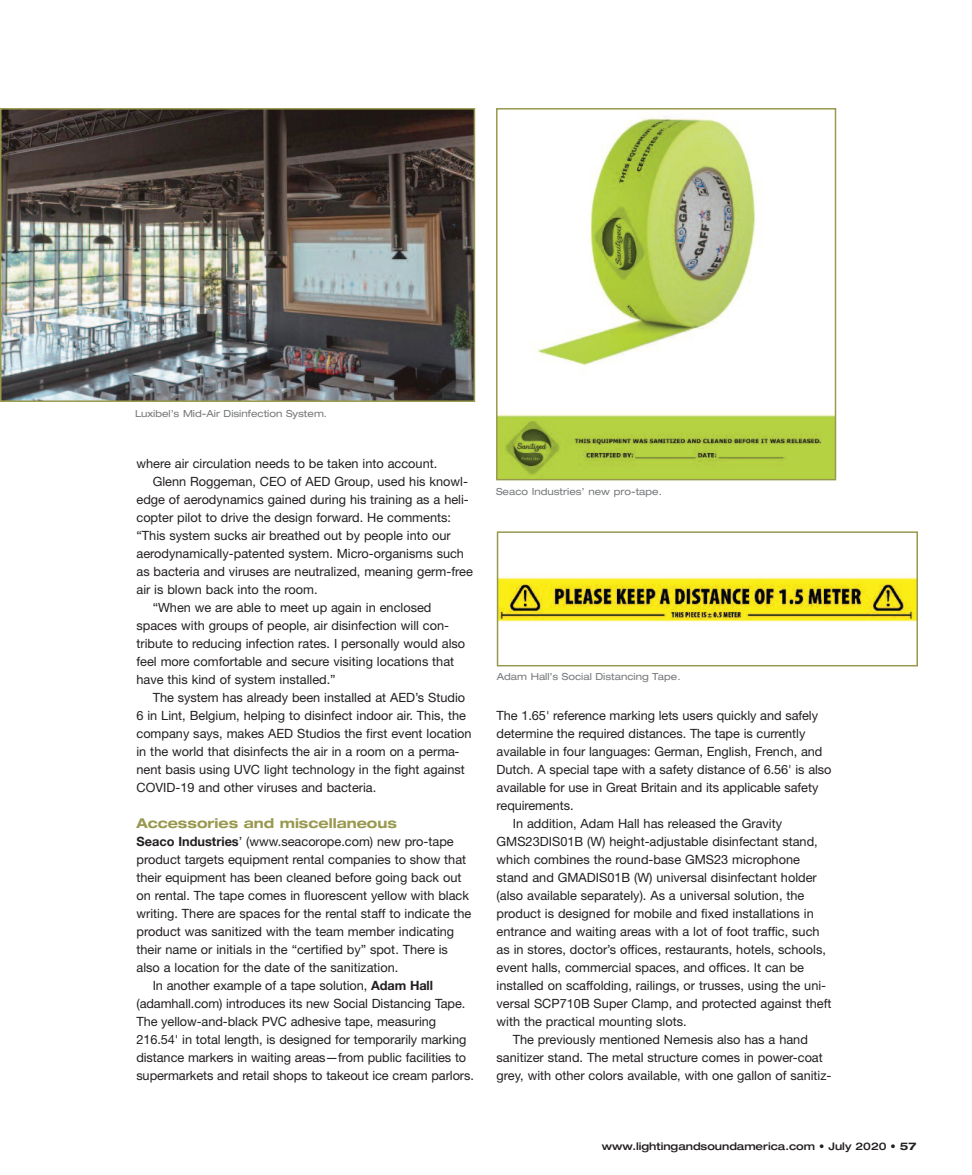
<style>
.page{position:relative;width:972px;height:1175px;background:#fff}
.page>*{position:absolute;margin:0;border:0;box-sizing:border-box;transform-origin:0 0}
.t1{font:700 expanded 13.5px "Helvetica Neue";color:#98984e}
.t2{font:12.75px "Helvetica Neue";color:#231f20}
.t3{font:500 expanded 10.5px "Helvetica Neue";color:#231f20}
.t4{font:expanded 9.75px "Helvetica Neue";color:#76787b}
.s1{font-weight:700}
</style>
<div class="page">
<img style="left:3px;top:111px;width:469px;height:288px">
<div style="left:0;top:108px;width:475px;height:294px;border:2px solid #98984e"></div>
<img style="left:499px;top:117px;width:334px;height:360px">
<div style="left:496px;top:108px;width:340px;height:372px;border:2px solid #98984e"></div>
<img style="left:500px;top:577px;width:415px;height:45px">
<div style="left:497px;top:531px;width:421px;height:135px;border:2px solid #98984e"></div>
<p class="t4" style="left:135px;top:410px;width:194px">Luxibel’s Mid-Air Disinfection System.</p>
<p class="t2" style="left:136px;top:459px;width:302px">where air circulation needs to be taken into account.</p>
<p class="t2" style="left:153px;top:477px;width:317px">Glenn Roggeman, CEO of AED Group, used his knowl-</p>
<p class="t2" style="left:137px;top:495px;width:334px">edge of aerodynamics gained during his training as a heli-</p>
<p class="t2" style="left:137px;top:513px;width:316px">copter pilot to drive the design forward. He comments:</p>
<p class="t2" style="left:137px;top:531px;width:316px">“This system sucks air breathed out by people into our</p>
<p class="t2" style="left:137px;top:549px;width:329px">aerodynamically-patented system. Micro-organisms such</p>
<p class="t2" style="left:137px;top:567px;width:338px">as bacteria and viruses are neutralized, meaning germ-free</p>
<p class="t2" style="left:137px;top:585px;width:183px">air is blown back into the room.</p>
<p class="t2" style="left:153px;top:603px;width:280px">“When we are able to meet up again in enclosed</p>
<p class="t2" style="left:137px;top:621px;width:314px">spaces with groups of people, air disinfection will con-</p>
<p class="t2" style="left:137px;top:639px;width:330px">tribute to reducing infection rates. I personally would also</p>
<p class="t2" style="left:137px;top:657px;width:319px">feel more comfortable and secure visiting locations that</p>
<p class="t2" style="left:137px;top:675px;width:201px">have this kind of system installed.”</p>
<p class="t2" style="left:153px;top:693px;width:314px">The system has already been installed at AED’s Studio</p>
<p class="t2" style="left:137px;top:711px;width:331px">6 in Lint, Belgium, helping to disinfect indoor air. This, the</p>
<p class="t2" style="left:137px;top:729px;width:337px">company says, makes AED Studios the first event location</p>
<p class="t2" style="left:137px;top:747px;width:324px">in the world that disinfects the air in a room on a perma-</p>
<p class="t2" style="left:137px;top:765px;width:330px">nent basis using UVC light technology in the fight against</p>
<p class="t2" style="left:137px;top:783px;width:241px">COVID-19 and other viruses and bacteria.</p>
<p class="t1" style="left:136px;top:818px;width:262px">Accessories and miscellaneous</p>
<p class="t2" style="left:136px;top:837px;width:319px"><span class="s1">Seaco Industries</span>’ (www.seacorope.com) new pro-tape</p>
<p class="t2" style="left:137px;top:855px;width:331px">product targets equipment rental companies to show that</p>
<p class="t2" style="left:137px;top:873px;width:326px">their equipment has been cleaned before going back out</p>
<p class="t2" style="left:137px;top:891px;width:334px">on rental. The tape comes in fluorescent yellow with black</p>
<p class="t2" style="left:137px;top:909px;width:336px">writing. There are spaces for the rental staff to indicate the</p>
<p class="t2" style="left:137px;top:927px;width:319px">product was sanitized with the team member indicating</p>
<p class="t2" style="left:137px;top:945px;width:313px">their name or initials in the “certified by” spot. There is</p>
<p class="t2" style="left:137px;top:963px;width:263px">also a location for the date of the sanitization.</p>
<p class="t2" style="left:153px;top:981px;width:282px">In another example of a tape solution, <span class="s1">Adam Hall</span></p>
<p class="t2" style="left:136px;top:999px;width:330px">(adamhall.com) introduces its new Social Distancing Tape.</p>
<p class="t2" style="left:136px;top:1017px;width:301px">The yellow-and-black PVC adhesive tape, measuring</p>
<p class="t2" style="left:136px;top:1035px;width:331px">216.54' in total length, is designed for temporarily marking</p>
<p class="t2" style="left:136px;top:1053px;width:331px">distance markers in waiting areas—from public facilities to</p>
<p class="t2" style="left:136px;top:1071px;width:339px">supermarkets and retail shops to takeout ice cream parlors.</p>
<p class="t4" style="left:496px;top:488px;width:168px">Seaco Industries’ new pro-tape.</p>
<p class="t4" style="left:497px;top:672px;width:185px">Adam Hall’s Social Distancing Tape.</p>
<p class="t2" style="left:497px;top:711px;width:323px">The 1.65' reference marking lets users quickly and safely</p>
<p class="t2" style="left:497px;top:729px;width:310px">determine the required distances. The tape is currently</p>
<p class="t2" style="left:497px;top:747px;width:327px">available in four languages: German, English, French, and</p>
<p class="t2" style="left:497px;top:765px;width:336px">Dutch. A special tape with a safety distance of 6.56' is also</p>
<p class="t2" style="left:497px;top:783px;width:323px">available for use in Great Britain and its applicable safety</p>
<p class="t2" style="left:497px;top:801px;width:79px">requirements.</p>
<p class="t2" style="left:513px;top:819px;width:271px">In addition, Adam Hall has released the Gravity</p>
<p class="t2" style="left:497px;top:837px;width:323px">GMS23DIS01B (W) height-adjustable disinfectant stand,</p>
<p class="t2" style="left:497px;top:855px;width:305px">which combines the round-base GMS23 microphone</p>
<p class="t2" style="left:497px;top:873px;width:322px">stand and GMADIS01B (W) universal disinfectant holder</p>
<p class="t2" style="left:497px;top:891px;width:309px">(also available separately). As a universal solution, the</p>
<p class="t2" style="left:497px;top:909px;width:319px">product is designed for mobile and fixed installations in</p>
<p class="t2" style="left:497px;top:927px;width:325px">entrance and waiting areas with a lot of foot traffic, such</p>
<p class="t2" style="left:497px;top:945px;width:331px">as in stores, doctor’s offices, restaurants, hotels, schools,</p>
<p class="t2" style="left:497px;top:963px;width:309px">event halls, commercial spaces, and offices. It can be</p>
<p class="t2" style="left:497px;top:981px;width:331px">installed on scaffolding, railings, or trusses, using the uni-</p>
<p class="t2" style="left:497px;top:999px;width:337px">versal SCP710B Super Clamp, and protected against theft</p>
<p class="t2" style="left:497px;top:1017px;width:192px">with the practical mounting slots.</p>
<p class="t2" style="left:513px;top:1035px;width:297px">The previously mentioned Nemesis also has a hand</p>
<p class="t2" style="left:497px;top:1053px;width:328px">sanitizer stand. The metal structure comes in power-coat</p>
<p class="t2" style="left:497px;top:1071px;width:336px">grey, with other colors available, with one gallon of sanitiz-</p>
<p class="t3" style="left:602px;top:1142px;width:316px">www.lightingandsoundamerica.com • July 2020 • <span class="s1">57</span></p>
</div>
